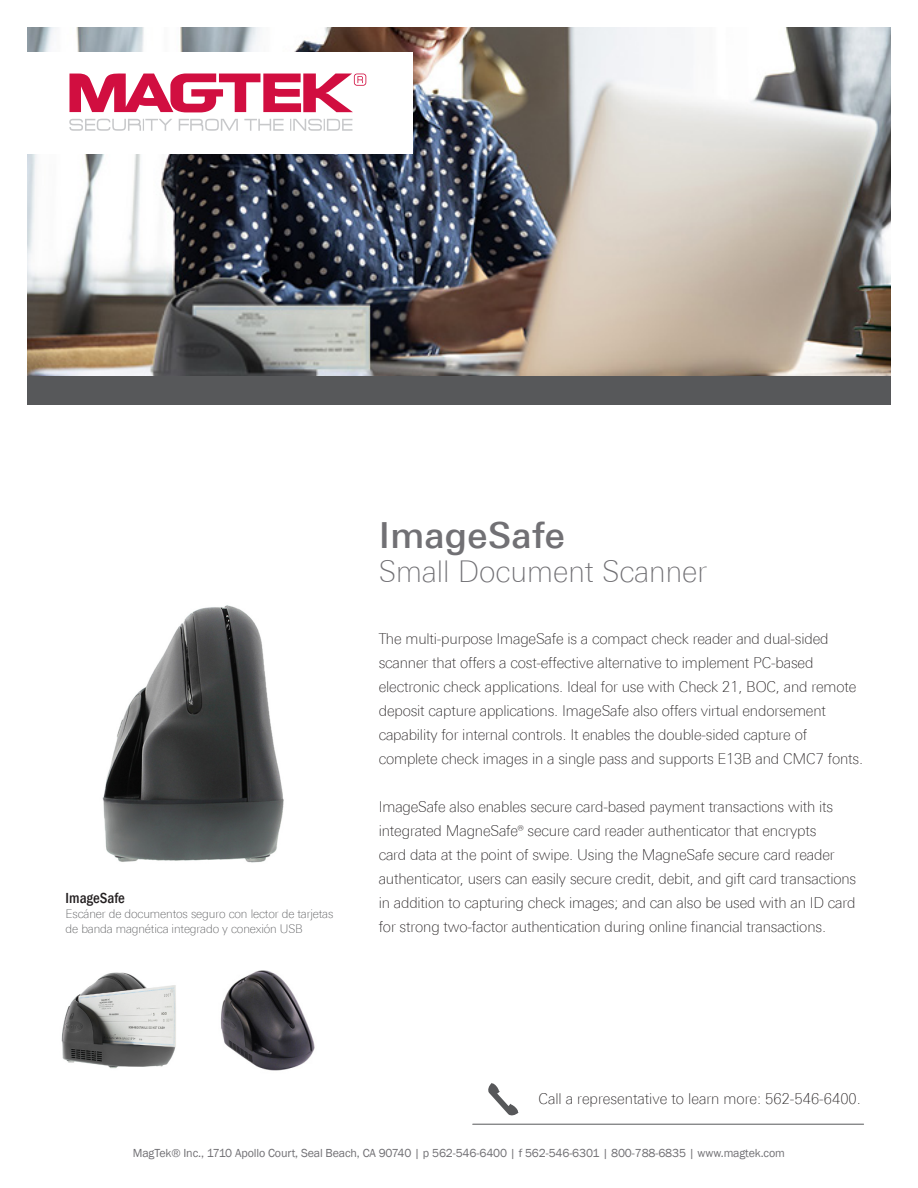
<style>
.page{position:relative;width:918px;height:1188px;background:#fff}
.page>*{position:absolute;margin:0;border:0;box-sizing:border-box;transform-origin:0 0}
.t1{font:500 36px "Linotype Univers 530";letter-spacing:.01em;color:#717074}
.t2{font:100 30px "Linotype Univers 230";color:#717074}
.t3{font:100 15px/24px "Linotype Univers 230";letter-spacing:-.01em;color:#231f20}
.t4{font:500 condensed 15px "Franklin Gothic";color:#231f20}
.Address{font:12px "Franklin Gothic";letter-spacing:-.01em;color:#717074}
.t5{font:100 12px/15px "Linotype Univers 230";letter-spacing:-.01em;color:#57585a}
</style>
<div class="page">
<img style="left:27px;top:27px;width:864px;height:349px">
<div style="left:0;top:52px;width:412px;height:102px;background:#fff"></div>
<svg style="left:69px;top:73px;width:297px;height:39px"></svg>
<svg style="left:69px;top:119px;width:103px;height:12px"></svg>
<svg style="left:179px;top:119px;width:59px;height:12px"></svg>
<svg style="left:244px;top:119px;width:40px;height:12px"></svg>
<svg style="left:290px;top:119px;width:62px;height:12px"></svg>
<div style="left:27px;top:376px;width:864px;height:29px;background:#57585a"></div>
<hr style="left:473px;top:1124px;width:391px;height:1px;background:#57585a">
<svg style="left:488px;top:1083px;width:31px;height:33px"></svg>
<img style="left:61px;top:972px;width:115px;height:97px">
<img style="left:220px;top:970px;width:95px;height:101px">
<img style="left:102px;top:605px;width:182px;height:258px">
<p class="t4" style="left:66px;top:888px;width:61px">ImageSafe</p>
<p class="t5" style="left:66px;top:906px;width:269px">Escáner de documentos seguro con lector de tarjetas de banda magnética integrado y conexión USB</p>
<p class="t1" style="left:379px;top:514px;width:188px">ImageSafe</p>
<p class="t2" style="left:379px;top:555px;width:330px">Small Document Scanner</p>
<p class="t3" style="left:379px;top:627px;width:486px">The multi-purpose ImageSafe is a compact check reader and dual-sided scanner that offers a cost-effective alternative to implement PC-based electronic check applications. Ideal for use with Check 21, BOC, and remote deposit capture applications. ImageSafe also offers virtual endorsement capability for internal controls. It enables the double-sided capture of complete check images in a single pass and supports E13B and CMC7 fonts.</p>
<p class="t3" style="left:379px;top:795px;width:479px">ImageSafe also enables secure card-based payment transactions with its integrated MagneSafe® secure card reader authenticator that encrypts<br>card data at the point of swipe. Using the MagneSafe secure card reader authenticator, users can easily secure credit, debit, and gift card transactions in addition to capturing check images; and can also be used with an ID card for strong two-factor authentication during online financial transactions.</p>
<p class="t3" style="left:538px;top:1087px;width:324px">Call a representative to learn more: 562-546-6400.</p>
<p class="Address" style="left:133px;top:1146px;width:654px">MagTek® Inc., 1710 Apollo Court, Seal Beach, CA 90740 | p 562-546-6400 | f 562-546-6301 | 800-788-6835 | www.magtek.com</p>
</div>
